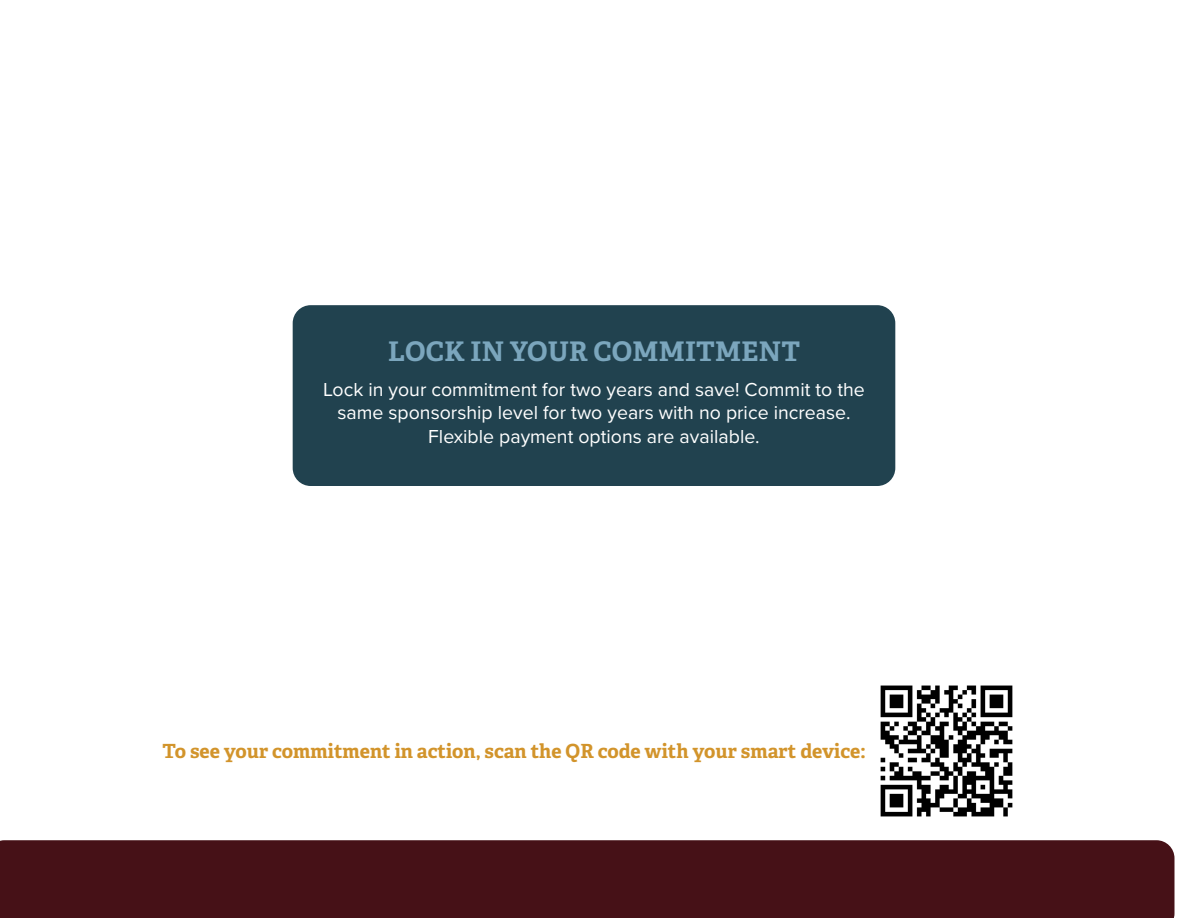
<style>
.page{position:relative;width:1188px;height:918px;background:#fff}
.page>*{position:absolute;margin:0;border:0;box-sizing:border-box;transform-origin:0 0}
.t1{font:700 27px "Adelle";letter-spacing:.01em;color:#7ba6bd}
.t2{font:19.5px/23.4px "Proxima Nova";color:#fff;text-align:center}
.t3{font:700 19.5px "Adelle";color:#d2942b}
</style>
<div class="page">
<div style="left:0;top:840px;width:1174px;height:78px;background:#461117"></div>
<img style="left:880px;top:685px;width:133px;height:132px">
<div style="left:293px;top:305px;width:602px;height:181px;background:#21424f;border-radius:18px"></div>
<h1 class="t1" style="left:388px;top:334px;width:413px">LOCK IN YOUR COMMITMENT</h1>
<p class="t2" style="left:323px;top:377px;width:543px">Lock in your commitment for two years and save! Commit to the same sponsorship level for two years with no price increase.<br>Flexible payment options are available.</p>
<p class="t3" style="left:163px;top:739px;width:705px">To see your commitment in action, scan the QR code with your smart device:</p>
</div>
